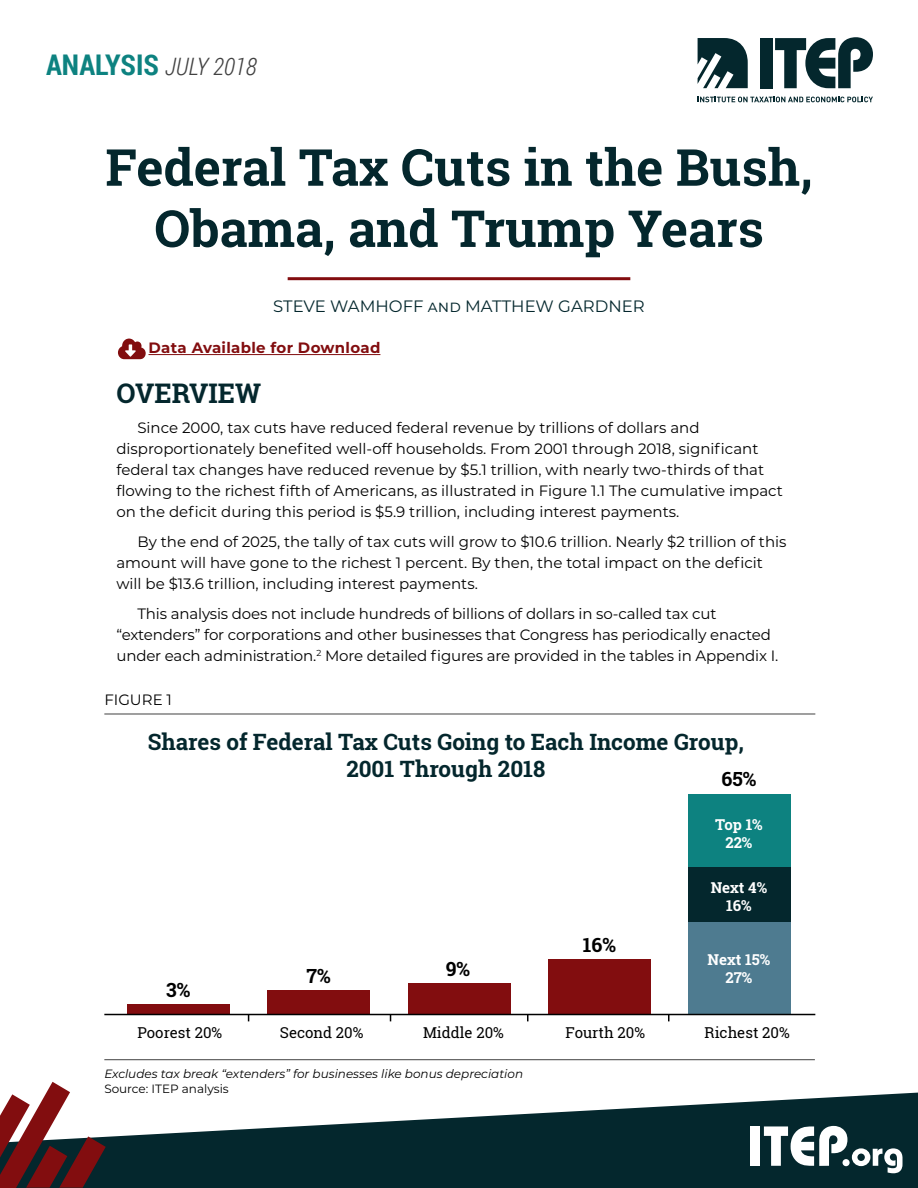
<style>
.page{position:relative;width:918px;height:1188px;background:#fff}
.page>*{position:absolute;margin:0;border:0;box-sizing:border-box;transform-origin:0 0}
.t1{font:700 51px/61.2px "Roboto Slab";color:#04272d;text-align:center}
.t2{font:700 28.5px "Roboto Condensed";color:#0d8280}
.t3{font:700 27px "Roboto Slab";color:#04272d}
.t4{font:700 22.5px/27px "Roboto Slab";color:#04272d;text-align:center}
.t5{font:700 19.5px "Roboto Slab";color:#000}
.t6{font:16.5px "Montserrat";color:#04272d}
.t7{font:15px/21px "Montserrat";color:#000}
.t8{font:15px "Roboto Slab";color:#000}
.t9{font:700 15px/18px "Roboto Slab";color:#fff;text-align:center}
.t10{font:700 15px "Montserrat";letter-spacing:.02em;color:#820d0f}
.t11{font:italic 12px "Montserrat";color:#000}
.t12{font:12px "Montserrat";color:#000}
.s1{font-weight:300;font-style:italic;font-size:24px;color:#414141}
</style>
<div class="page">
<svg style="left:106px;top:1093px;width:812px;height:95px;fill:#04272d"></svg>
<div style="left:750px;top:1126px;width:10px;height:40px;background:#fff"></div>
<svg style="left:764px;top:1126px;width:139px;height:47px"></svg>
<svg style="left:0;top:1082px;width:106px;height:106px"></svg>
<svg style="left:698px;top:38px;width:50px;height:50px"></svg>
<div style="left:760px;top:38px;width:12px;height:50px;background:#04272d"></div>
<svg style="left:775px;top:37px;width:98px;height:51px"></svg>
<svg style="left:698px;top:97px;width:175px;height:5px"></svg>
<hr style="left:288px;top:277px;width:342px;height:3px;background:#820d0f">
<hr style="left:148px;top:354px;width:232px;height:1px;background:#820d0f">
<svg style="left:118px;top:339px;width:28px;height:20px"></svg>
<div style="left:688px;top:922px;width:103px;height:93px;background:#4e7b90"></div>
<div style="left:127px;top:1004px;width:103px;height:11px;background:#820d0f"></div>
<div style="left:268px;top:991px;width:102px;height:24px;background:#820d0f"></div>
<div style="left:408px;top:983px;width:102px;height:32px;background:#820d0f"></div>
<div style="left:548px;top:960px;width:103px;height:55px;background:#820d0f"></div>
<div style="left:688px;top:795px;width:103px;height:72px;background:#0d8280"></div>
<div style="left:688px;top:867px;width:103px;height:55px;background:#04272d"></div>
<hr style="left:104px;top:1014px;width:711px;height:1px;background:#000">
<hr style="left:104px;top:1059px;width:711px;height:1px;background:#414141">
<hr style="left:104px;top:714px;width:711px;height:1px;background:#414141">
<h2 class="t2" style="left:46px;top:45px;width:212px">ANALYSIS <span class="s1">JULY 2018</span></h2>
<h1 class="t1" style="left:105px;top:136px;width:709px">Federal Tax Cuts in the Bush,<br>Obama, and Trump Years</h1>
<p class="t6" style="left:273px;top:295px;width:373px">STEVE WAMHOFF and MATTHEW GARDNER</p>
<p class="t10" style="left:148px;top:337px;width:233px">Data Available for Download</p>
<h3 class="t3" style="left:116px;top:374px;width:146px">OVERVIEW</h3>
<p class="t7" style="left:116px;top:416px;width:668px;text-indent:21px">Since 2000, tax cuts have reduced federal revenue by trillions of dollars and disproportionately benefited well-off households. From 2001 through 2018, significant federal tax changes have reduced revenue by $5.1 trillion, with nearly two-thirds of that flowing to the richest fifth of Americans, as illustrated in Figure 1.1 The cumulative impact on the deficit during this period is $5.9 trillion, including interest payments.</p>
<p class="t7" style="left:116px;top:530px;width:672px;text-indent:21px">By the end of 2025, the tally of tax cuts will grow to $10.6 trillion. Nearly $2 trillion of this amount will have gone to the richest 1 percent. By then, the total impact on the deficit will be $13.6 trillion, including interest payments.</p>
<p class="t7" style="left:116px;top:602px;width:663px;text-indent:21px">This analysis does not include hundreds of billions of dollars in so-called tax cut “extenders” for corporations and other businesses that Congress has periodically enacted under each administration.<sup>2</sup> More detailed figures are provided in the tables in Appendix I.</p>
<p class="t7" style="left:104px;top:689px;width:69px">FIGURE 1</p>
<h3 class="t4" style="left:148px;top:728px;width:598px">Shares of Federal Tax Cuts Going to Each Income Group,<br>2001 Through 2018</h3>
<h3 class="t5" style="left:721px;top:765px;width:36px">65%</h3>
<h3 class="t5" style="left:166px;top:976px;width:26px">3%</h3>
<h3 class="t5" style="left:307px;top:963px;width:26px">7%</h3>
<h3 class="t5" style="left:446px;top:955px;width:26px">9%</h3>
<h3 class="t5" style="left:583px;top:931px;width:35px">16%</h3>
<p class="t9" style="left:715px;top:815px;width:49px">Top 1%<br>22%</p>
<p class="t9" style="left:711px;top:878px;width:58px">Next 4%<br>16%</p>
<p class="t9" style="left:708px;top:951px;width:64px">Next 15%<br>27%</p>
<p class="t8" style="left:137px;top:1022px;width:86px">Poorest 20%</p>
<p class="t8" style="left:280px;top:1022px;width:85px">Second 20%</p>
<p class="t8" style="left:423px;top:1022px;width:82px">Middle 20%</p>
<p class="t8" style="left:566px;top:1022px;width:81px">Fourth 20%</p>
<p class="t8" style="left:705px;top:1022px;width:87px">Richest 20%</p>
<p class="t11" style="left:104px;top:1066px;width:420px">Excludes tax break “extenders” for businesses like bonus depreciation</p>
<p class="t12" style="left:104px;top:1080px;width:126px">Source: ITEP analysis</p>
</div>
